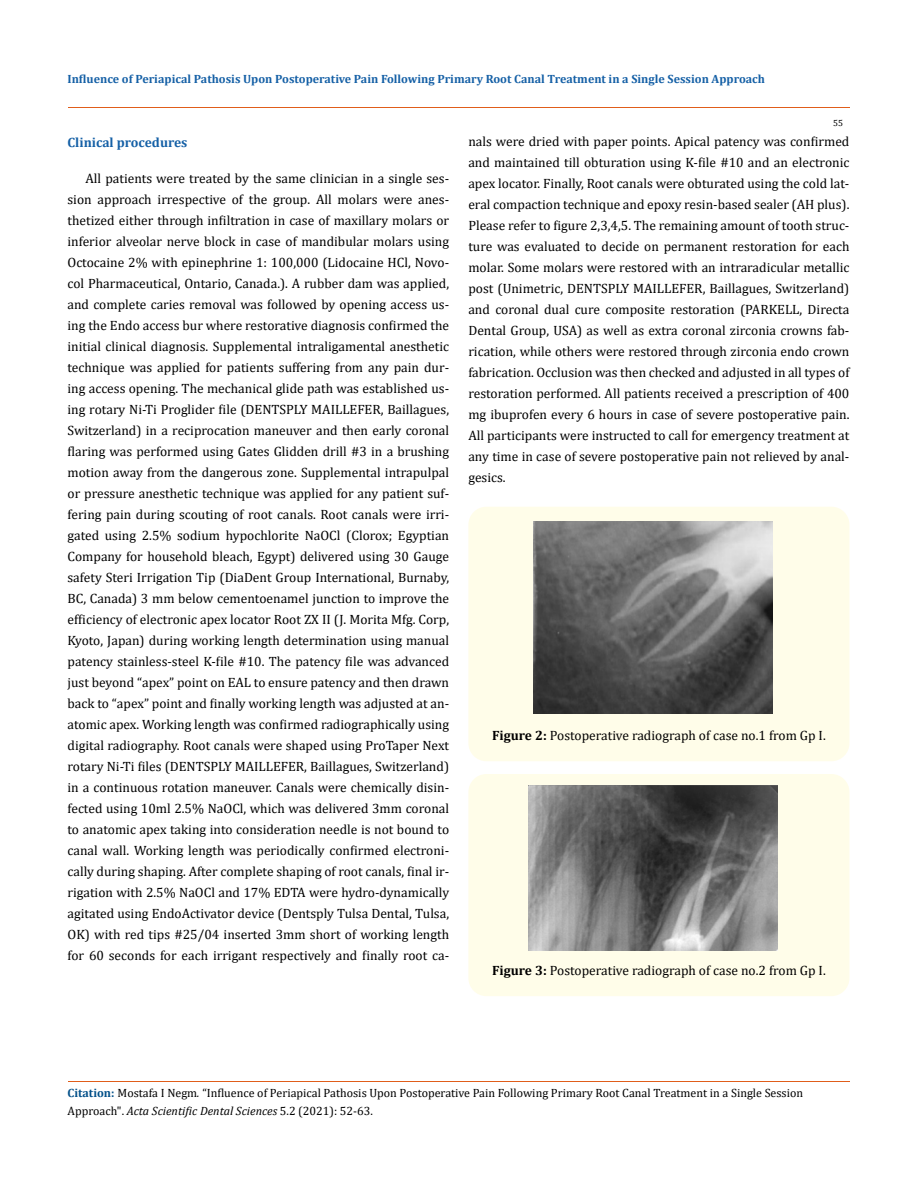
<style>
.page{position:relative;width:917px;height:1188px;background:#fff}
.page>*{position:absolute;margin:0;border:0;box-sizing:border-box;transform-origin:0 0}
.t1{font:13.5px/21px "Cambria";color:#000;text-align:justify}
.t2{font:700 13.5px "Cambria";color:#1560a6}
.t3{font:12px/18px "Cambria";color:#000}
.t4{font:700 12px "Cambria";color:#1560a6}
.t5{font:9px "Cambria";color:#000}
.s1{font-weight:700}
.s2{font-weight:700;color:#035089}
.s3{font-style:italic}
</style>
<div class="page">
<div style="left:468px;top:507px;width:381px;height:254px;background:#fffde9;border-radius:18px"></div>
<img style="left:533px;top:522px;width:240px;height:191px">
<div style="left:468px;top:774px;width:381px;height:222px;background:#fffde9;border-radius:18px"></div>
<img style="left:528px;top:786px;width:249px;height:164px">
<hr style="left:68px;top:108px;width:781px;height:1px;background:#e05d1a">
<hr style="left:68px;top:1082px;width:781px;height:1px;background:#e05d1a">
<p class="t4" style="left:68px;top:70px;width:699px">Influence of Periapical Pathosis Upon Postoperative Pain Following Primary Root Canal Treatment in a Single Session Approach</p>
<p class="t5" style="left:833px;top:118px;width:11px">55</p>
<p class="t2" style="left:68px;top:133px;width:121px">Clinical procedures</p>
<p class="t1" style="left:67px;top:168px;width:383px;text-indent:18px">All patients were treated by the same clinician in a single ses&shy;sion approach irrespective of the group. All molars were anes&shy;thetized either through infiltration in case of maxillary molars or inferior alveolar nerve block in case of mandibular molars using Octocaine 2% with epinephrine 1: 100,000 (Lidocaine HCl, Novo&shy;col Pharmaceutical, Ontario, Canada.). A rubber dam was applied, and complete caries removal was followed by opening access us&shy;ing the Endo access bur where restorative diagnosis confirmed the initial clinical diagnosis. Supplemental intraligamental anesthetic technique was applied for patients suffering from any pain dur&shy;ing access opening. The mechanical glide path was established us&shy;ing rotary Ni-Ti Proglider file (DENTSPLY MAILLEFER, Baillagues, Switzerland) in a reciprocation maneuver and then early coronal flaring was performed using Gates Glidden drill #3 in a brushing motion away from the dangerous zone. Supplemental intrapulpal or pressure anesthetic technique was applied for any patient suf&shy;fering pain during scouting of root canals. Root canals were irri&shy;gated using 2.5% sodium hypochlorite NaOCl (Clorox; Egyptian Company for household bleach, Egypt) delivered using 30 Gauge safety Steri Irrigation Tip (DiaDent Group International, Burnaby, BC, Canada) 3 mm below cementoenamel junction to improve the efficiency of electronic apex locator Root ZX II (J. Morita Mfg. Corp, Kyoto, Japan) during working length determination using manual patency stainless-steel K-file #10. The patency file was advanced just beyond “apex” point on EAL to ensure patency and then drawn back to “apex” point and finally working length was adjusted at an&shy;atomic apex. Working length was confirmed radiographically using digital radiography. Root canals were shaped using ProTaper Next rotary Ni-Ti files (DENTSPLY MAILLEFER, Baillagues, Switzerland) in a continuous rotation maneuver. Canals were chemically disin&shy;fected using 10ml 2.5% NaOCl, which was delivered 3mm coronal to anatomic apex taking into consideration needle is not bound to canal wall. Working length was periodically confirmed electroni&shy;cally during shaping. After complete shaping of root canals, final ir&shy;rigation with 2.5% NaOCl and 17% EDTA were hydro-dynamically agitated using EndoActivator device (Dentsply Tulsa Dental, Tulsa, OK) with red tips #25/04 inserted 3mm short of working length for 60 seconds for each irrigant respectively and finally root ca-</p>
<p class="t1" style="left:468px;top:130px;width:382px">nals were dried with paper points. Apical patency was confirmed and maintained till obturation using K-file #10 and an electronic apex locator. Finally, Root canals were obturated using the cold lat&shy;eral compaction technique and epoxy resin-based sealer (AH plus).<br>Please refer to figure 2,3,4,5. The remaining amount of tooth struc&shy;ture was evaluated to decide on permanent restoration for each molar. Some molars were restored with an intraradicular metallic post (Unimetric, DENTSPLY MAILLEFER, Baillagues, Switzerland) and coronal dual cure composite restoration (PARKELL, Directa Dental Group, USA) as well as extra coronal zirconia crowns fab&shy;rication, while others were restored through zirconia endo crown fabrication. Occlusion was then checked and adjusted in all types of restoration performed. All patients received a prescription of 400 mg ibuprofen every 6 hours in case of severe postoperative pain.<br>All participants were instructed to call for emergency treatment at any time in case of severe postoperative pain not relieved by anal&shy;gesics.</p>
<p class="t1" style="left:492px;top:724px;width:335px"><span class="s1">Figure 2:</span> Postoperative radiograph of case no.1 from Gp I.</p>
<p class="t1" style="left:492px;top:960px;width:335px"><span class="s1">Figure 3:</span> Postoperative radiograph of case no.2 from Gp I.</p>
<p class="t3" style="left:68px;top:1084px;width:737px"><span class="s2">Citation:</span> Mostafa I Negm<span class="s3">.</span> “Influence of Periapical Pathosis Upon Postoperative Pain Following Primary Root Canal Treatment in a Single Session<br>Approach". <span class="s3">Acta Scientific Dental Sciences</span> 5.2 (2021): 52-63.</p>
</div>
